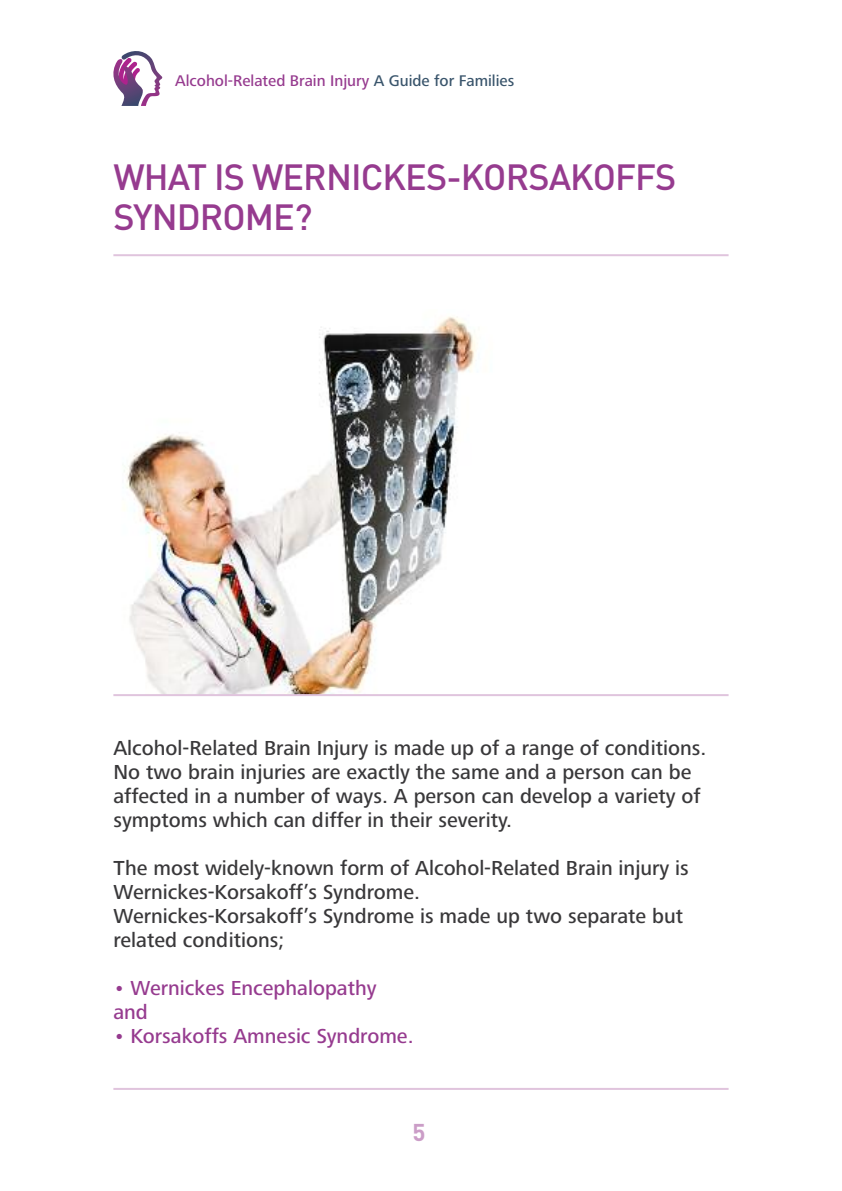
<style>
.page{position:relative;width:842px;height:1191px;background:#fff}
.page>*{position:absolute;margin:0;border:0;box-sizing:border-box;transform-origin:0 0}
.t1{font:500 36px/40px "DIN";letter-spacing:-.025em;color:#963b8f}
.t2{font:700 24px "DIN";color:#cb9dc7}
.t3{font:500 21px/24px "Frutiger Next Pro";color:#39383a}
.t4{font:500 21px/24px "Frutiger Next Pro";color:#963b8f}
.t5{font:500 16px "Frutiger Next Pro";color:#963b8f}
.s1{color:#3a556c}
</style>
<div class="page">
<img style="left:124px;top:316px;width:353px;height:378px">
<svg style="left:113px;top:51px;width:49px;height:55px"></svg>
<hr style="left:113px;top:254px;width:615px;height:2px;background:#e0c4dd">
<hr style="left:113px;top:1088px;width:615px;height:2px;background:#e0c4dd">
<hr style="left:113px;top:694px;width:615px;height:2px;background:#e0c4dd">
<p class="t5" style="left:175px;top:76px;width:341px">Alcohol-Related Brain Injury <span class="s1">A Guide for Families</span></p>
<h1 class="t1" style="left:113px;top:156px;width:564px">WHAT IS WERNICKES-KORSAKOFFS<br>SYNDROME?</h1>
<p class="t3" style="left:113px;top:738px;width:594px">Alcohol-Related Brain Injury is made up of a range of conditions.<br>No two brain injuries are exactly the same and a person can be affected in a number of ways. A person can develop a variety of symptoms which can differ in their severity.</p>
<p class="t3" style="left:113px;top:858px;width:577px">The most widely-known form of Alcohol-Related Brain injury is Wernickes-Korsakoff’s Syndrome.<br>Wernickes-Korsakoff’s Syndrome is made up two separate but related conditions;</p>
<p class="t4" style="left:113px;top:978px;width:265px">• Wernickes Encephalopathy and</p>
<p class="t4" style="left:113px;top:1026px;width:302px">• Korsakoffs Amnesic Syndrome.</p>
<p class="t2" style="left:412px;top:1117px;width:15px">5</p>
</div>
